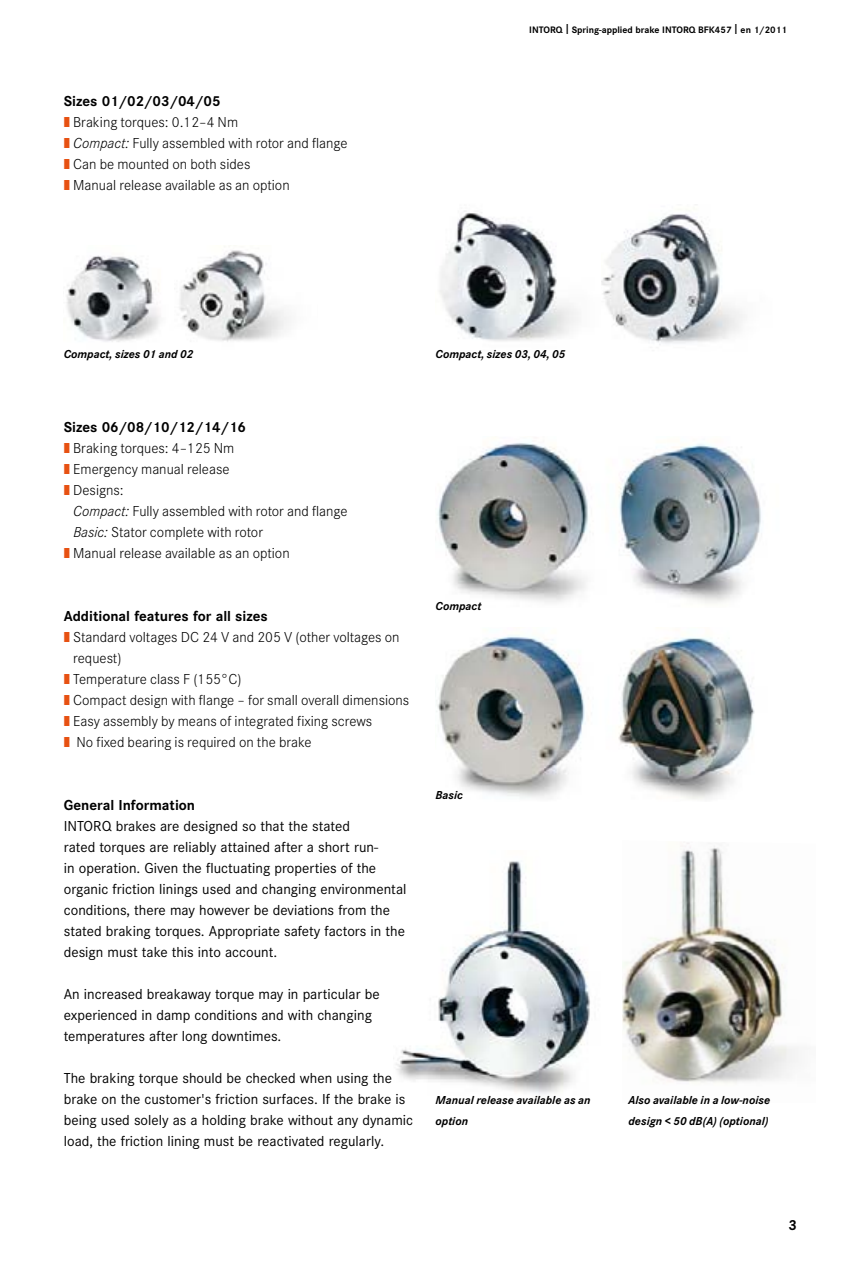
<style>
.page{position:relative;width:855px;height:1263px;background:#fff}
.page>*{position:absolute;margin:0;border:0;box-sizing:border-box;transform-origin:0 0}
.t1{font:15px/21px "INTORQ Cor";color:#000}
.t2{font:300 15px/21px "INTORQ Cor";color:#000}
.t3{font:700 15px "INTORQ Cor";color:#000}
.t4{font:italic 700 12px/21px "INTORQ Cor";color:#000}
.t5{font:700 9.75px "INTORQ Cor";color:#000}
.s1{font-weight:700}
.s2{color:#e75112}
.s3{font-style:italic}
.s4{font-weight:400;font-size:15px}
</style>
<div class="page">
<img style="left:622px;top:843px;width:176px;height:240px">
<img style="left:396px;top:861px;width:194px;height:233px">
<img style="left:437px;top:442px;width:324px;height:161px">
<img style="left:436px;top:635px;width:319px;height:165px">
<img style="left:66px;top:255px;width:95px;height:87px">
<img style="left:179px;top:250px;width:110px;height:92px">
<img style="left:439px;top:211px;width:139px;height:130px">
<img style="left:601px;top:214px;width:142px;height:131px">
<p class="t2" style="left:64px;top:91px;width:285px"><span class="s1">Sizes 01/02/03/04/05<br></span><span class="s2">|</span> Braking torques: 0.12–4 Nm<br><span class="s2">|</span> <span class="s3">Compact:</span> Fully assembled with rotor and flange <span class="s2">|</span> Can be mounted on both sides<br><span class="s2">|</span> Manual release available as an option</p>
<p class="t5" style="left:529px;top:24px;width:259px">INTORQ <span class="s4">I</span> Spring-applied brake INTORQ BFK457 <span class="s4">I</span> en 1/2011</p>
<p class="t4" style="left:64px;top:344px;width:131px">Compact, sizes 01 and 02</p>
<p class="t4" style="left:435px;top:344px;width:131px">Compact, sizes 03, 04, 05</p>
<p class="t2" style="left:64px;top:416px;width:184px"><span class="s1">Sizes 06/08/10/12/14/16 </span><span class="s2">|</span> Braking torques: 4–125 Nm<br><span class="s2">|</span> Emergency manual release<br><span class="s2">|</span> Designs:</p>
<p class="t2" style="left:73px;top:500px;width:276px"><span class="s3">Compact:</span> Fully assembled with rotor and flange</p>
<p class="t2" style="left:73px;top:521px;width:191px"><span class="s3">Basic:</span> Stator complete with rotor</p>
<p class="t2" style="left:64px;top:542px;width:227px"><span class="s2">|</span> Manual release available as an option</p>
<p class="t3" style="left:64px;top:607px;width:205px">Additional features for all sizes</p>
<p class="t2" style="left:64px;top:626px;width:337px"><span class="s2">|</span> Standard voltages DC 24 V and 205 V (other voltages on</p>
<p class="t2" style="left:73px;top:647px;width:50px">request)</p>
<p class="t2" style="left:64px;top:668px;width:179px"><span class="s2">|</span> Temperature class F (155°C)</p>
<p class="t2" style="left:64px;top:689px;width:347px"><span class="s2">|</span> Compact design with flange – for small overall dimensions</p>
<p class="t2" style="left:64px;top:710px;width:310px"><span class="s2">|</span> Easy assembly by means of integrated fixing screws</p>
<p class="t2" style="left:64px;top:731px;width:249px"><span class="s2">|</span> No fixed bearing is required on the brake</p>
<p class="t3" style="left:64px;top:796px;width:133px">General Information</p>
<p class="t1" style="left:64px;top:815px;width:344px">INTORQ brakes are designed so that the stated<br>rated torques are reliably attained after a short run-<br>in operation. Given the fluctuating properties of the organic friction linings used and changing environmental conditions, there may however be deviations from the stated braking torques. Appropriate safety factors in the design must take this into account.</p>
<p class="t1" style="left:64px;top:983px;width:317px">An increased breakaway torque may in particular be experienced in damp conditions and with changing temperatures after long downtimes.</p>
<p class="t1" style="left:64px;top:1067px;width:351px">The braking torque should be checked when using the brake on the customer's friction surfaces. If the brake is being used solely as a holding brake without any dynamic load, the friction lining must be reactivated regularly.</p>
<p class="t4" style="left:435px;top:596px;width:47px">Compact</p>
<p class="t4" style="left:435px;top:785px;width:29px">Basic</p>
<p class="t4" style="left:435px;top:1089px;width:156px">Manual release available as an option</p>
<p class="t4" style="left:628px;top:1089px;width:143px">Also available in a low-noise design &lt; 50 dB(A) (optional)</p>
<p class="t3" style="left:788px;top:1216px;width:10px">3</p>
</div>
